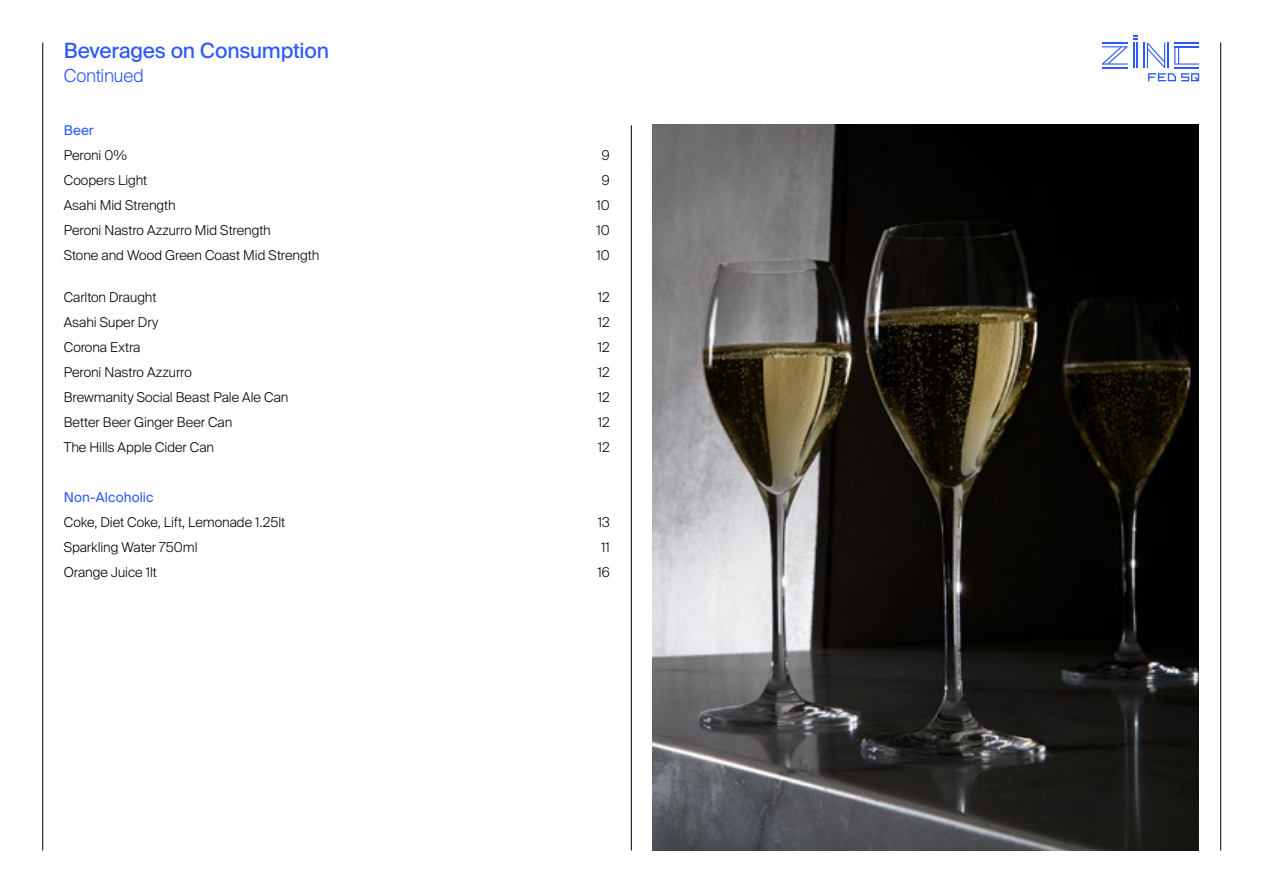
<style>
.page{position:relative;width:1263px;height:893px;background:#fff}
.page>*{position:absolute;margin:0;border:0;box-sizing:border-box;transform-origin:0 0}
.t1{font:21px "Suisse Intl";letter-spacing:-.01em;color:#2d59fe}
.t2{font:300 18px "Suisse Intl";letter-spacing:-.015em;color:#2d59fe}
.t3{font:300 13.5px "Suisse Intl";color:#000}
.t4{font:13.5px "Suisse Intl";letter-spacing:.005em;color:#2d59fe}
</style>
<div class="page">
<hr style="left:42px;top:43px;width:1px;height:807px;background:#000">
<hr style="left:1220px;top:43px;width:1px;height:807px;background:#000">
<hr style="left:631px;top:125px;width:1px;height:725px;background:#000">
<svg style="left:1102px;top:43px;width:25px;height:25px"></svg>
<svg style="left:1133px;top:35px;width:66px;height:46px"></svg>
<img style="left:653px;top:125px;width:546px;height:725px">
<h1 class="t1" style="left:64px;top:38px;width:267px">Beverages on Consumption</h1>
<h2 class="t2" style="left:64px;top:65px;width:81px">Continued</h2>
<p class="t4" style="left:64px;top:123px;width:31px">Beer</p>
<p class="t3" style="left:64px;top:148px;width:65px">Peroni 0%</p>
<p class="t3" style="left:602px;top:148px;width:9px">9</p>
<p class="t3" style="left:64px;top:173px;width:85px">Coopers Light</p>
<p class="t3" style="left:602px;top:173px;width:9px">9</p>
<p class="t3" style="left:64px;top:198px;width:113px">Asahi Mid Strength</p>
<p class="t3" style="left:596px;top:198px;width:15px">10</p>
<p class="t3" style="left:64px;top:223px;width:209px">Peroni Nastro Azzurro Mid Strength</p>
<p class="t3" style="left:596px;top:223px;width:15px">10</p>
<p class="t3" style="left:64px;top:248px;width:257px">Stone and Wood Green Coast Mid Strength</p>
<p class="t3" style="left:596px;top:248px;width:15px">10</p>
<p class="t3" style="left:64px;top:289px;width:94px">Carlton Draught</p>
<p class="t3" style="left:598px;top:289px;width:13px">12</p>
<p class="t3" style="left:64px;top:314px;width:96px">Asahi Super Dry</p>
<p class="t3" style="left:598px;top:314px;width:13px">12</p>
<p class="t3" style="left:64px;top:339px;width:78px">Corona Extra</p>
<p class="t3" style="left:598px;top:339px;width:13px">12</p>
<p class="t3" style="left:64px;top:364px;width:130px">Peroni Nastro Azzurro</p>
<p class="t3" style="left:598px;top:364px;width:13px">12</p>
<p class="t3" style="left:64px;top:389px;width:226px">Brewmanity Social Beast Pale Ale Can</p>
<p class="t3" style="left:598px;top:389px;width:13px">12</p>
<p class="t3" style="left:64px;top:414px;width:170px">Better Beer Ginger Beer Can</p>
<p class="t3" style="left:598px;top:414px;width:13px">12</p>
<p class="t3" style="left:64px;top:439px;width:152px">The Hills Apple Cider Can</p>
<p class="t3" style="left:598px;top:439px;width:13px">12</p>
<p class="t4" style="left:64px;top:489px;width:91px">Non-Alcoholic</p>
<p class="t3" style="left:64px;top:514px;width:223px">Coke, Diet Coke, Lift, Lemonade 1.25lt</p>
<p class="t3" style="left:598px;top:514px;width:14px">13</p>
<p class="t3" style="left:64px;top:539px;width:135px">Sparkling Water 750ml</p>
<p class="t3" style="left:601px;top:539px;width:10px">11</p>
<p class="t3" style="left:64px;top:564px;width:95px">Orange Juice 1lt</p>
<p class="t3" style="left:597px;top:564px;width:14px">16</p>
</div>
